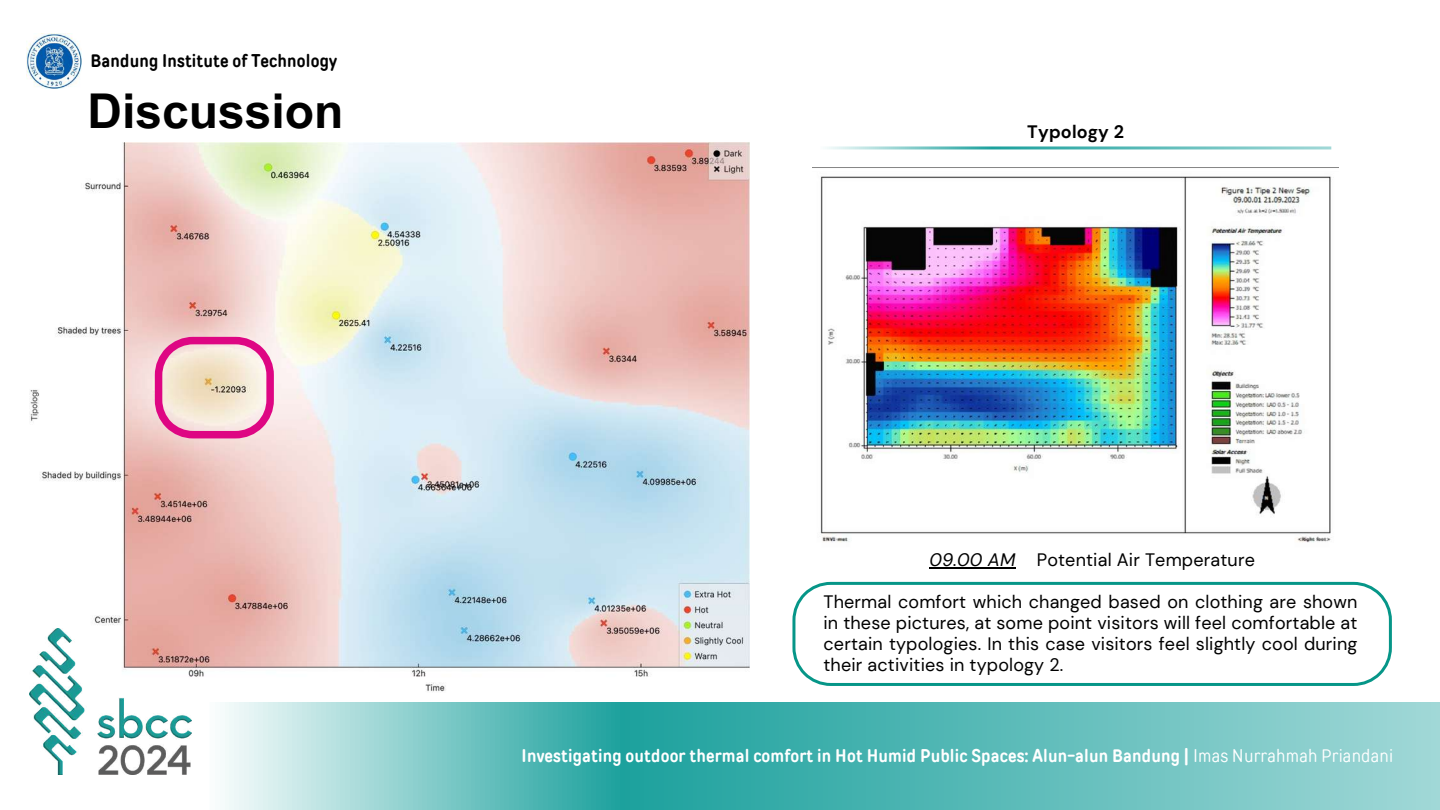
<style>
.page{position:relative;width:1440px;height:810px;background:#fff}
.page>*{position:absolute;margin:0;border:0;box-sizing:border-box;transform-origin:0 0}
.t1{font:700 48px "Arial MT Pro";color:#000}
.t2{font:18px/21px "DM Sans";letter-spacing:.01em;color:#000;text-align:justify}
.t3{font:700 18px "TT Rounds Condensed";letter-spacing:.01em;color:#fff}
.t4{font:700 18px "TT Rounds Condensed";letter-spacing:.01em;color:#000}
.t5{font:700 18px "DM Sans";letter-spacing:.01em;color:#000}
.s1{font-style:italic}
.s2{font-weight:400}
</style>
<div class="page">
<svg style="left:225px;top:703px;width:1215px;height:107px;background:#6cc2bf"></svg>
<img style="left:30px;top:143px;width:719px;height:549px">
<img style="left:29px;top:629px;width:162px;height:146px">
<img style="left:26px;top:33px;width:56px;height:56px">
<svg style="left:792px;top:582px;width:600px;height:104px"></svg>
<img style="left:820px;top:176px;width:511px;height:367px">
<svg style="left:155px;top:337px;width:119px;height:101px;background:#eeb3c2"></svg>
<hr style="left:929px;top:567px;width:86px;height:2px;background:#000">
<p class="t4" style="left:91px;top:50px;width:248px">Bandung Institute of Technology</p>
<h1 class="t1" style="left:88px;top:93px;width:258px">Discussion</h1>
<p class="t5" style="left:1027px;top:120px;width:98px">Typology 2</p>
<p class="t2" style="left:929px;top:549px;width:327px"><span class="s1">09.00 AM</span> Potential Air Temperature</p>
<p class="t2" style="left:824px;top:591px;width:536px">Thermal comfort which changed based on clothing are shown in these pictures, at some point visitors will feel comfortable at certain typologies. In this case visitors feel slightly cool during their activities in typology 2.</p>
<p class="t3" style="left:522px;top:745px;width:873px">Investigating outdoor thermal comfort in Hot Humid Public Spaces: Alun-alun Bandung | <span class="s2">Imas Nurrahmah Priandani</span></p>
</div>
